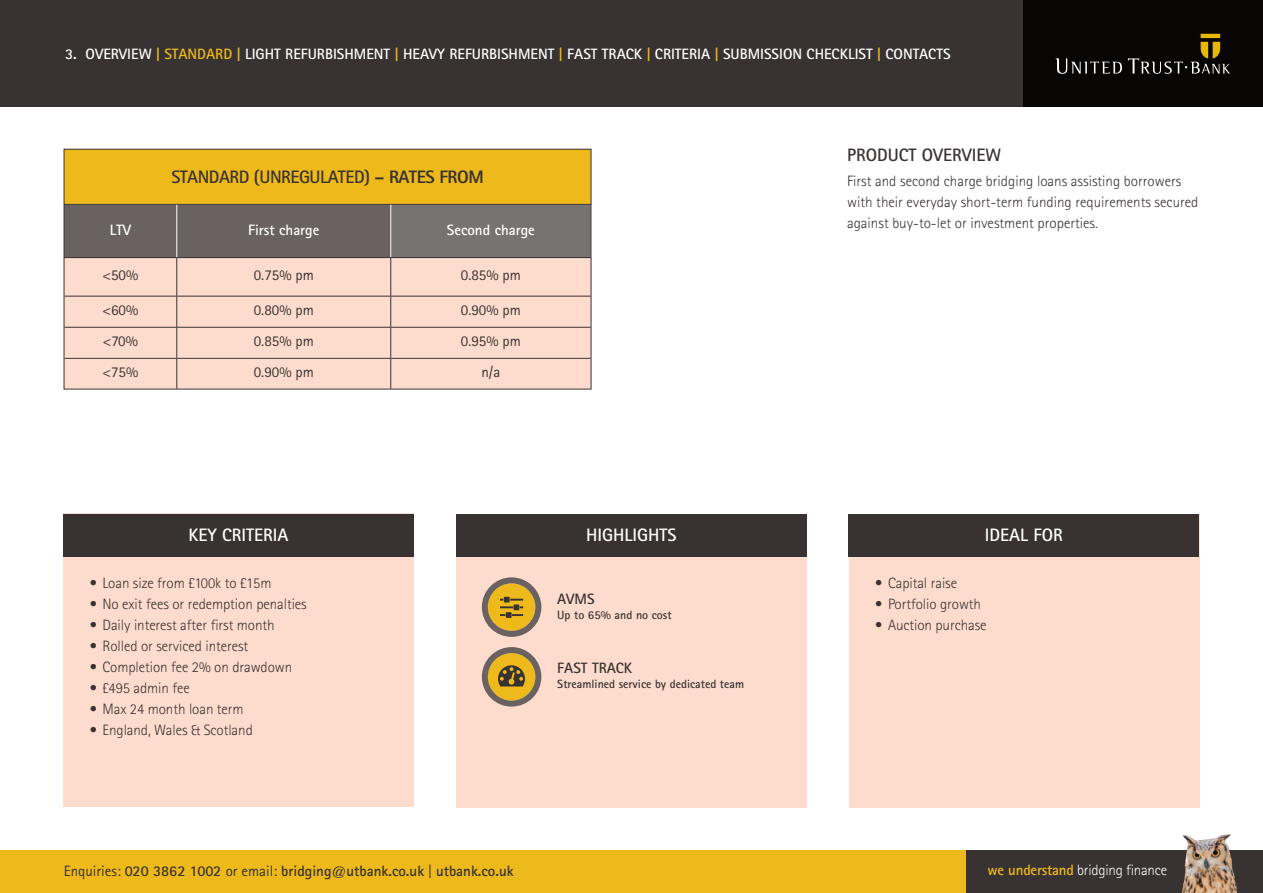
<style>
.page{position:relative;width:1263px;height:893px;background:#fff}
.page>*{position:absolute;margin:0;border:0;box-sizing:border-box;transform-origin:0 0}
.t1{font:700 18px "Rotis Sans Serif";letter-spacing:-.025em;color:#383332}
.t2{font:700 18px "Rotis Sans Serif";color:#fff}
.t3{font:700 18px "Rotis Sans Serif";color:#383332}
.t4{font:300 15px/21px "Rotis Sans Serif";letter-spacing:-.005em;color:#383332}
.t5{font:700 15px "Rotis Sans Serif";color:#fff}
.t6{font:700 15px "Rotis Sans Serif";color:#383332}
.t7{font:15px "Rotis Sans Serif";color:#383332}
.t8{font:300 15px "Rotis Sans Serif";letter-spacing:-.015em;color:#fff}
.t9{font:700 12px "Rotis Sans Serif";color:#383332}
.s1{color:#eeb91b}
.s2{font-weight:800}
.s3{font-weight:400}
.s4{font-size:12px;color:#eeb91b}
.s5{font-weight:700;color:#eeb91b}
</style>
<div class="page">
<div style="left:849px;top:514px;width:350px;height:294px;background:#fddcce"></div>
<div style="left:456px;top:514px;width:350px;height:294px;background:#fddcce"></div>
<div style="left:64px;top:514px;width:350px;height:293px;background:#fddcce"></div>
<div style="left:849px;top:514px;width:350px;height:42px;background:#383332"></div>
<div style="left:64px;top:514px;width:350px;height:42px;background:#383332"></div>
<div style="left:456px;top:514px;width:350px;height:42px;background:#383332"></div>
<svg style="left:482px;top:577px;width:59px;height:60px"></svg>
<svg style="left:482px;top:647px;width:59px;height:60px"></svg>
<div style="left:1023px;top:0;width:240px;height:106px;background:#080505"></div>
<div style="left:0;top:0;width:1023px;height:106px;background:#383332"></div>
<svg style="left:63px;top:148px;width:529px;height:242px;background:#d5b68b"></svg>
<hr style="left:176px;top:205px;width:1px;height:52px;background:#fff">
<hr style="left:176px;top:258px;width:1px;height:131px;background:#383332">
<hr style="left:390px;top:205px;width:1px;height:52px;background:#fff">
<hr style="left:390px;top:258px;width:1px;height:131px;background:#383332">
<hr style="left:591px;top:205px;width:1px;height:52px;background:#fff">
<hr style="left:64px;top:296px;width:112px;height:1px;background:#383332">
<hr style="left:177px;top:296px;width:213px;height:1px;background:#383332">
<hr style="left:391px;top:296px;width:200px;height:1px;background:#383332">
<hr style="left:64px;top:327px;width:112px;height:1px;background:#383332">
<hr style="left:177px;top:327px;width:213px;height:1px;background:#383332">
<hr style="left:391px;top:327px;width:200px;height:1px;background:#383332">
<hr style="left:64px;top:358px;width:112px;height:1px;background:#383332">
<hr style="left:177px;top:358px;width:213px;height:1px;background:#383332">
<hr style="left:391px;top:358px;width:200px;height:1px;background:#383332">
<div style="left:0;top:850px;width:1263px;height:43px;background:#eeb91b"></div>
<div style="left:967px;top:850px;width:296px;height:43px;background:#383332"></div>
<img style="left:1181px;top:834px;width:56px;height:59px">
<svg style="left:1056px;top:34px;width:174px;height:40px"></svg>
<hr style="left:590px;top:204px;width:1px;height:53px;background:#231f20">
<p class="t5" style="left:65px;top:49px;width:887px">3. OVERVIEW <span class="s1">| STANDARD |</span> LIGHT REFURBISHMENT <span class="s1">|</span> HEAVY REFURBISHMENT <span class="s1">|</span> FAST TRACK <span class="s1">|</span> CRITERIA <span class="s1">|</span> SUBMISSION CHECKLIST <span class="s1">|</span> CONTACTS</p>
<p class="t1" style="left:171px;top:170px;width:314px">STANDARD (UNREGULATED) – <span class="s2">RATES FROM</span></p>
<p class="t5" style="left:110px;top:224px;width:23px">LTV</p>
<p class="t5" style="left:248px;top:224px;width:73px">First charge</p>
<p class="t5" style="left:447px;top:224px;width:90px">Second charge</p>
<p class="t7" style="left:102px;top:270px;width:37px">&lt;50%</p>
<p class="t7" style="left:254px;top:270px;width:61px">0.75% pm</p>
<p class="t7" style="left:461px;top:270px;width:61px">0.85% pm</p>
<p class="t7" style="left:102px;top:305px;width:37px">&lt;60%</p>
<p class="t7" style="left:254px;top:305px;width:61px">0.80% pm</p>
<p class="t7" style="left:461px;top:305px;width:61px">0.90% pm</p>
<p class="t7" style="left:103px;top:336px;width:37px">&lt;70%</p>
<p class="t7" style="left:254px;top:336px;width:61px">0.85% pm</p>
<p class="t7" style="left:461px;top:336px;width:61px">0.95% pm</p>
<p class="t7" style="left:102px;top:367px;width:37px">&lt;75%</p>
<p class="t7" style="left:254px;top:367px;width:61px">0.90% pm</p>
<p class="t7" style="left:481px;top:367px;width:20px">n/a</p>
<p class="t3" style="left:847px;top:149px;width:156px">PRODUCT OVERVIEW</p>
<p class="t4" style="left:847px;top:172px;width:353px">First and second charge bridging loans assisting borrowers with their everyday short-term funding requirements secured against buy-to-let or investment properties.</p>
<p class="t2" style="left:189px;top:529px;width:101px">KEY CRITERIA</p>
<p class="t2" style="left:586px;top:529px;width:92px">HIGHLIGHTS</p>
<p class="t2" style="left:985px;top:529px;width:79px">IDEAL FOR</p>
<p class="t4" style="left:90px;top:574px;width:183px">• Loan size from £100k to £15m</p>
<p class="t4" style="left:90px;top:595px;width:219px">• No exit fees or redemption penalties</p>
<p class="t4" style="left:90px;top:616px;width:186px">• Daily interest after first month</p>
<p class="t4" style="left:90px;top:637px;width:160px">• Rolled or serviced interest</p>
<p class="t4" style="left:90px;top:658px;width:204px">• Completion fee 2% on drawdown</p>
<p class="t4" style="left:90px;top:679px;width:102px">• £495 admin fee</p>
<p class="t4" style="left:90px;top:700px;width:155px">• Max 24 month loan term</p>
<p class="t4" style="left:90px;top:721px;width:165px">• England, Wales &amp; Scotland</p>
<p class="t4" style="left:875px;top:574px;width:83px">• Capital raise</p>
<p class="t4" style="left:875px;top:595px;width:107px">• Portfolio growth</p>
<p class="t4" style="left:875px;top:616px;width:113px">• Auction purchase</p>
<p class="t6" style="left:557px;top:593px;width:39px">AVMS</p>
<p class="t9" style="left:557px;top:610px;width:116px">Up to 65% and no cost</p>
<p class="t6" style="left:557px;top:663px;width:76px">FAST TRACK</p>
<p class="t9" style="left:557px;top:680px;width:188px">Streamlined service by dedicated team</p>
<p class="t6" style="left:64px;top:865px;width:464px"><span class="s3">Enquiries:</span> 020 3862 1002 <span class="s3">or email:</span> bridging@utbank.co.uk <span class="s3">|</span> utbank.co.uk <span class="s4">w</span></p>
<p class="t8" style="left:987px;top:865px;width:181px"><span class="s5">we understand</span> bridging finance</p>
</div>
